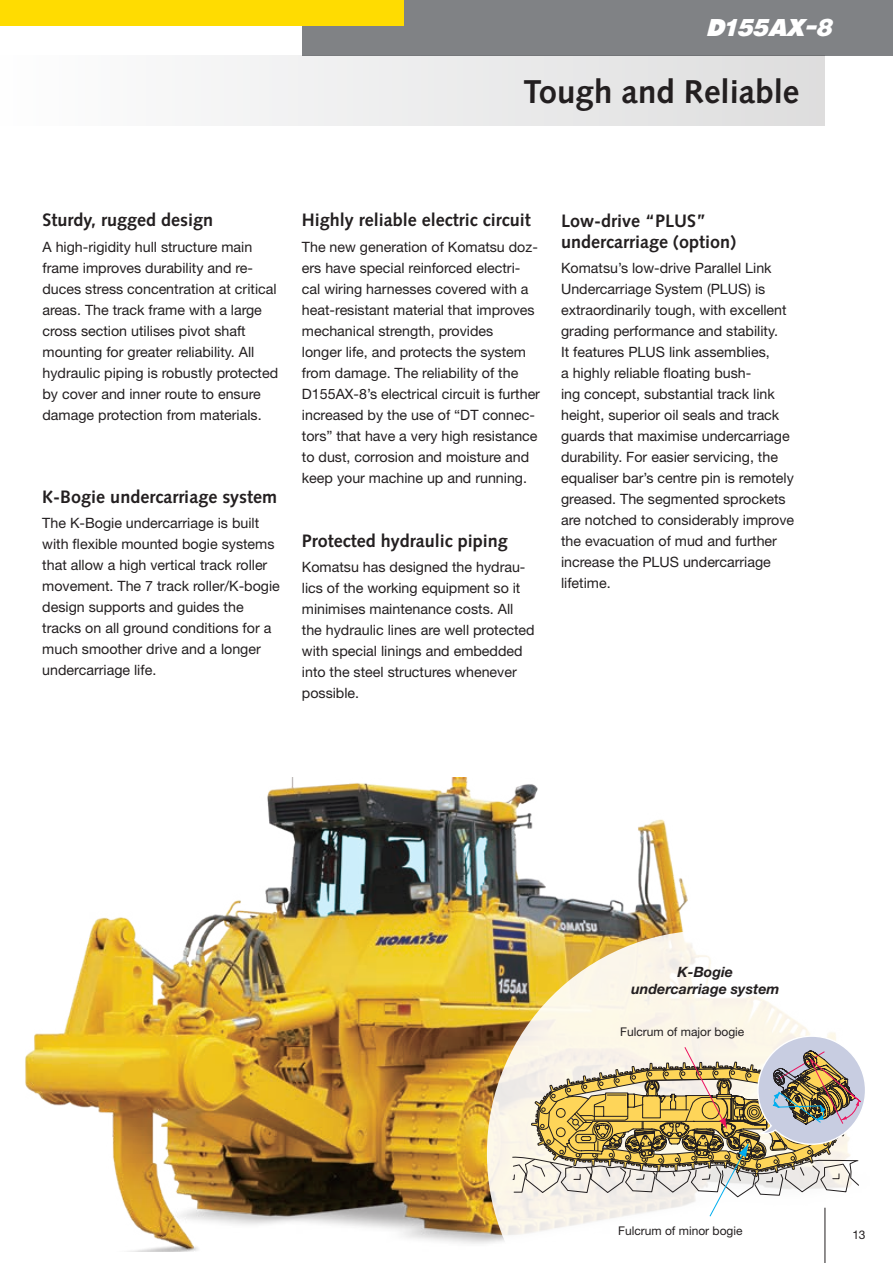
<style>
.page{position:relative;width:893px;height:1263px;background:#fff}
.page>*{position:absolute;margin:0;border:0;box-sizing:border-box;transform-origin:0 0}
.t1{font:700 33px "Syntax LTCE";color:#231f20}
.t2{font:italic 22.5px "Komatsu VI";letter-spacing:-.065em;color:#fff}
.t3{font:700 18px/21px "Syntax LTCE";color:#231f20}
.t4{font:14.25px/21px "Helvetica Neue LT Pro";color:#231f20}
.t5{font:italic 700 14.25px/17.1px "Helvetica Neue LT Pro";color:#231f20;text-align:center}
.t6{font:12px "Helvetica Neue LT Pro";color:#231f20}
</style>
<div class="page">
<img style="left:25px;top:778px;width:663px;height:474px">
<svg style="left:487px;top:930px;width:338px;height:333px"></svg>
<div style="left:303px;top:0;width:590px;height:55px;background:#808285"></div>
<div style="left:0;top:0;width:404px;height:26px;background:#ffdc01"></div>
<div style="left:0;top:55px;width:825px;height:70px;background:linear-gradient(to right,#fdfdfe,#ddddde)"></div>
<hr style="left:825px;top:1208px;width:1px;height:55px;background:#231f20">
<svg style="left:512px;top:1028px;width:353px;height:188px;background:#d3c8ad"></svg>
<h2 class="t2" style="left:707px;top:15px;width:128px">D155AX-8</h2>
<h1 class="t1" style="left:524px;top:73px;width:277px">Tough and Reliable</h1>
<p class="t3" style="left:43px;top:210px;width:172px">Sturdy, rugged design</p>
<p class="t4" style="left:43px;top:236px;width:237px">A high-rigidity hull structure main frame improves durability and re&shy;duces stress concentration at critical areas. The track frame with a large cross section utilises pivot shaft mounting for greater reliability. All hydraulic piping is robustly protected by cover and inner route to ensure damage protection from materials.</p>
<p class="t3" style="left:42px;top:486px;width:236px">K-Bogie undercarriage system</p>
<p class="t4" style="left:42px;top:512px;width:239px">The K-Bogie undercarriage is built with flexible mounted bogie systems that allow a high vertical track roller movement. The 7 track roller/K-bogie design supports and guides the tracks on all ground conditions for a much smoother drive and a longer undercarriage life.</p>
<p class="t3" style="left:302px;top:210px;width:231px">Highly reliable electric circuit</p>
<p class="t4" style="left:302px;top:236px;width:240px">The new generation of Komatsu doz&shy;ers have special reinforced electri&shy;cal wiring harnesses covered with a heat-resistant material that improves mechanical strength, provides<br>longer life, and protects the system from damage. The reliability of the D155AX-8’s electrical circuit is further increased by the use of “DT connec&shy;tors” that have a very high resistance to dust, corrosion and moisture and keep your machine up and running.</p>
<p class="t3" style="left:302px;top:530px;width:208px">Protected hydraulic piping</p>
<p class="t4" style="left:302px;top:556px;width:234px">Komatsu has designed the hydrau&shy;lics of the working equipment so it minimises maintenance costs. All the hydraulic lines are well protected with special linings and embedded into the steel structures whenever possible.</p>
<p class="t3" style="left:561px;top:210px;width:177px">Low-drive “PLUS” undercarriage (option)</p>
<p class="t4" style="left:561px;top:257px;width:235px">Komatsu’s low-drive Parallel Link Undercarriage System (PLUS) is extraordinarily tough, with excellent grading performance and stability.<br>It features PLUS link assemblies,<br>a highly reliable floating bush-<br>ing concept, substantial track link height, superior oil seals and track guards that maximise undercarriage durability. For easier servicing, the equaliser bar’s centre pin is remotely greased. The segmented sprockets are notched to considerably improve the evacuation of mud and further increase the PLUS undercarriage lifetime.</p>
<p class="t5" style="left:631px;top:963px;width:150px">K-Bogie undercarriage system</p>
<p class="t6" style="left:620px;top:1024px;width:126px">Fulcrum of major bogie</p>
<p class="t6" style="left:618px;top:1223px;width:126px">Fulcrum of minor bogie</p>
<p class="t6" style="left:852px;top:1227px;width:15px">13</p>
</div>
